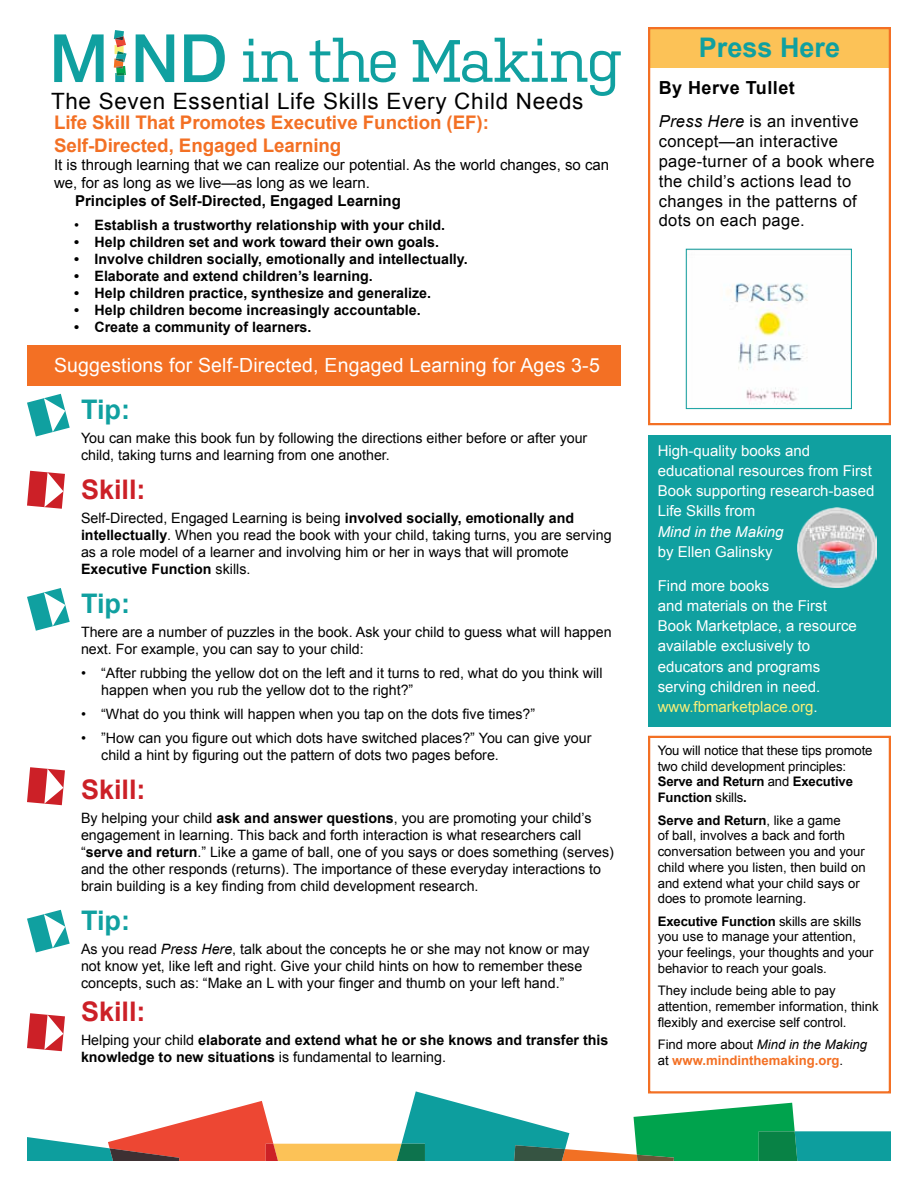
<style>
.page{position:relative;width:918px;height:1188px;background:#fff}
.page>*{position:absolute;margin:0;border:0;box-sizing:border-box;transform-origin:0 0}
.t1{font:700 27px "Arial";color:#10a0a0}
.t2{font:700 27px "Arial";color:#cc2027}
.t3{font:22.5px "Arial";letter-spacing:.03em;color:#000}
.t4{font:19.5px "Arial";letter-spacing:.01em;color:#fff}
.t5{font:700 18.75px/22.5px "Arial";letter-spacing:-.005em;color:#f37024}
.t6{font:700 18px "Arial";letter-spacing:.025em;color:#000}
.t7{font:16.5px/19.8px "Arial";letter-spacing:.02em;color:#000}
.t8{font:15px/20.2px "Arial";color:#fff}
.t9{font:15px/18px "Arial";color:#000}
.t10{font:700 15px "Arial";color:#000}
.t11{font:italic 15px "Arial";color:#fff}
.t12{font:14.25px/17.1px "Arial";color:#000}
.t13{font:700 14.25px/17.1px "Arial";color:#000}
.t14{font:13.2px/15.8px "Arial";color:#000}
.t15{font:700 13.2px/15.8px "Arial";color:#f37024}
.s1{font-weight:400}
.s2{font-weight:700}
.s3{font-style:italic}
.s4{color:#f7ef79}
.s5{font-weight:400;color:#000}
.s6{font-weight:400;font-style:italic;color:#000}
</style>
<div class="page">
<svg style="left:27px;top:1091px;width:864px;height:70px"></svg>
<svg style="left:243px;top:39px;width:55px;height:43px"></svg>
<svg style="left:310px;top:38px;width:86px;height:44px"></svg>
<svg style="left:413px;top:38px;width:208px;height:58px"></svg>
<svg style="left:54px;top:34px;width:50px;height:48px"></svg>
<svg style="left:136px;top:34px;width:38px;height:48px"></svg>
<svg style="left:184px;top:34px;width:41px;height:48px"></svg>
<svg style="left:114px;top:30px;width:13px;height:52px"></svg>
<div style="left:648px;top:27px;width:243px;height:41px;background:#fcc257"></div>
<svg style="left:27px;top:394px;width:43px;height:42px"></svg>
<svg style="left:27px;top:471px;width:38px;height:38px"></svg>
<div style="left:648px;top:27px;width:243px;height:398px;border:2px solid #f37024"></div>
<div style="left:648px;top:435px;width:243px;height:292px;background:#10a0a0"></div>
<div style="left:648px;top:736px;width:243px;height:358px;border:2px solid #f37024"></div>
<img style="left:797px;top:508px;width:80px;height:79px">
<svg style="left:27px;top:910px;width:43px;height:42px"></svg>
<svg style="left:27px;top:767px;width:38px;height:38px"></svg>
<svg style="left:27px;top:1013px;width:38px;height:38px"></svg>
<svg style="left:27px;top:588px;width:43px;height:43px"></svg>
<img style="left:726px;top:283px;width:82px;height:121px">
<div style="left:686px;top:249px;width:166px;height:160px;border:1px solid #10a0a0"></div>
<div style="left:27px;top:345px;width:594px;height:41px;background:#f37024"></div>
<h2 class="t3" style="left:51px;top:87px;width:534px">The Seven Essential Life Skills Every Child Needs</h2>
<h3 class="t5" style="left:54px;top:112px;width:437px">Life Skill That Promotes Executive Function (EF):<br>Self-Directed, Engaged Learning</h3>
<p class="t9" style="left:54px;top:156px;width:557px">It is through learning that we can realize our potential. As the world changes, so can we, for as long as we live—as long as we learn.</p>
<p class="t10" style="left:75px;top:190px;width:327px">Principles of Self-Directed, Engaged Learning</p>
<p class="t13" style="left:74px;top:216px;width:373px"><span class="s1">•</span> Establish a trustworthy relationship with your child.</p>
<p class="t13" style="left:74px;top:233px;width:366px">• Help children set and work toward their own goals.</p>
<p class="t13" style="left:74px;top:251px;width:395px">• Involve children socially, emotionally and intellectually.</p>
<p class="t13" style="left:74px;top:268px;width:300px">• Elaborate and extend children’s learning.</p>
<p class="t13" style="left:74px;top:285px;width:358px">• Help children practice, synthesize and generalize.</p>
<p class="t13" style="left:74px;top:302px;width:348px">• Help children become increasingly accountable.</p>
<p class="t13" style="left:74px;top:319px;width:239px">• Create a community of learners.</p>
<h3 class="t4" style="left:54px;top:353px;width:547px">Suggestions for Self-Directed, Engaged Learning for Ages 3-5</h3>
<h1 class="t1" style="left:81px;top:391px;width:50px">Tip:</h1>
<p class="t12" style="left:81px;top:429px;width:508px">You can make this book fun by following the directions either before or after your child, taking turns and learning from one another.</p>
<h1 class="t2" style="left:81px;top:471px;width:66px">Skill:</h1>
<p class="t12" style="left:81px;top:509px;width:532px">Self-Directed, Engaged Learning is being <span class="s2">involved socially, emotionally and intellectually</span>. When you read the book with your child, taking turns, you are serving as a role model of a learner and involving him or her in ways that will promote <span class="s2">Executive Function</span> skills.</p>
<h1 class="t1" style="left:81px;top:586px;width:50px">Tip:</h1>
<p class="t12" style="left:81px;top:624px;width:532px">There are a number of puzzles in the book. Ask your child to guess what will happen next. For example, you can say to your child:</p>
<p class="t12" style="left:101px;top:664px;width:503px;text-indent:-20px">• “After rubbing the yellow dot on the left and it turns to red, what do you think will happen when you rub the yellow dot to the right?”</p>
<p class="t12" style="left:81px;top:705px;width:456px">• “What do you think will happen when you tap on the dots five times?”</p>
<p class="t12" style="left:101px;top:729px;width:492px;text-indent:-20px">• ”How can you figure out which dots have switched places?” You can give your child a hint by figuring out the pattern of dots two pages before.</p>
<h1 class="t2" style="left:81px;top:771px;width:66px">Skill:</h1>
<p class="t12" style="left:81px;top:809px;width:535px">By helping your child <span class="s2">ask and answer questions</span>, you are promoting your child’s engagement in learning. This back and forth interaction is what researchers call “<span class="s2">serve and return</span>.” Like a game of ball, one of you says or does something (serves) and the other responds (returns). The importance of these everyday interactions to brain building is a key finding from child development research.</p>
<h1 class="t1" style="left:81px;top:903px;width:50px">Tip:</h1>
<p class="t12" style="left:81px;top:941px;width:510px">As you read <span class="s3">Press Here</span>, talk about the concepts he or she may not know or may not know yet, like left and right. Give your child hints on how to remember these concepts, such as: “Make an L with your finger and thumb on your left hand.”</p>
<h1 class="t2" style="left:81px;top:993px;width:66px">Skill:</h1>
<p class="t13" style="left:81px;top:1031px;width:529px"><span class="s1">Helping your child</span> elaborate and extend what he or she knows and transfer this knowledge to new situations <span class="s1">is fundamental to learning.</span></p>
<h1 class="t1" style="left:699px;top:30px;width:143px">Press Here</h1>
<p class="t6" style="left:659px;top:76px;width:138px">By Herve Tullet</p>
<p class="t7" style="left:659px;top:112px;width:217px"><span class="s3">Press Here</span> is an inventive concept—an interactive page-turner of a book where the child’s actions lead to changes in the patterns of dots on each page.</p>
<p class="t8" style="left:658px;top:440px;width:218px">High-quality books and educational resources from First<br>Book supporting research-based<br>Life Skills from</p>
<p class="t11" style="left:658px;top:522px;width:127px">Mind in the Making</p>
<p class="t8" style="left:658px;top:542px;width:117px">by Ellen Galinsky</p>
<p class="t8" style="left:658px;top:575px;width:201px">Find more books<br>and materials on the First<br>Book Marketplace, a resource available exclusively to educators and programs serving children in need. <span class="s4">www.fbmarketplace.org</span>.</p>
<p class="t14" style="left:658px;top:742px;width:216px">You will notice that these tips promote two child development principles:<br><span class="s2">Serve and Return</span> and <span class="s2">Executive<br>Function</span> skills<span class="s2">.</span></p>
<p class="t14" style="left:658px;top:812px;width:209px"><span class="s2">Serve and Return</span>, like a game<br>of ball, involves a back and forth conversation between you and your child where you listen, then build on and extend what your child says or does to promote learning.</p>
<p class="t14" style="left:658px;top:913px;width:217px"><span class="s2">Executive Function</span> skills are skills you use to manage your attention, your feelings, your thoughts and your behavior to reach your goals.</p>
<p class="t14" style="left:658px;top:983px;width:223px">They include being able to pay attention, remember information, think flexibly and exercise self control.</p>
<p class="t15" style="left:658px;top:1037px;width:211px"><span class="s5">Find more about</span> <span class="s6">Mind in the Making </span><span class="s5">at</span> www.mindinthemaking.org<span class="s5">.</span></p>
</div>
